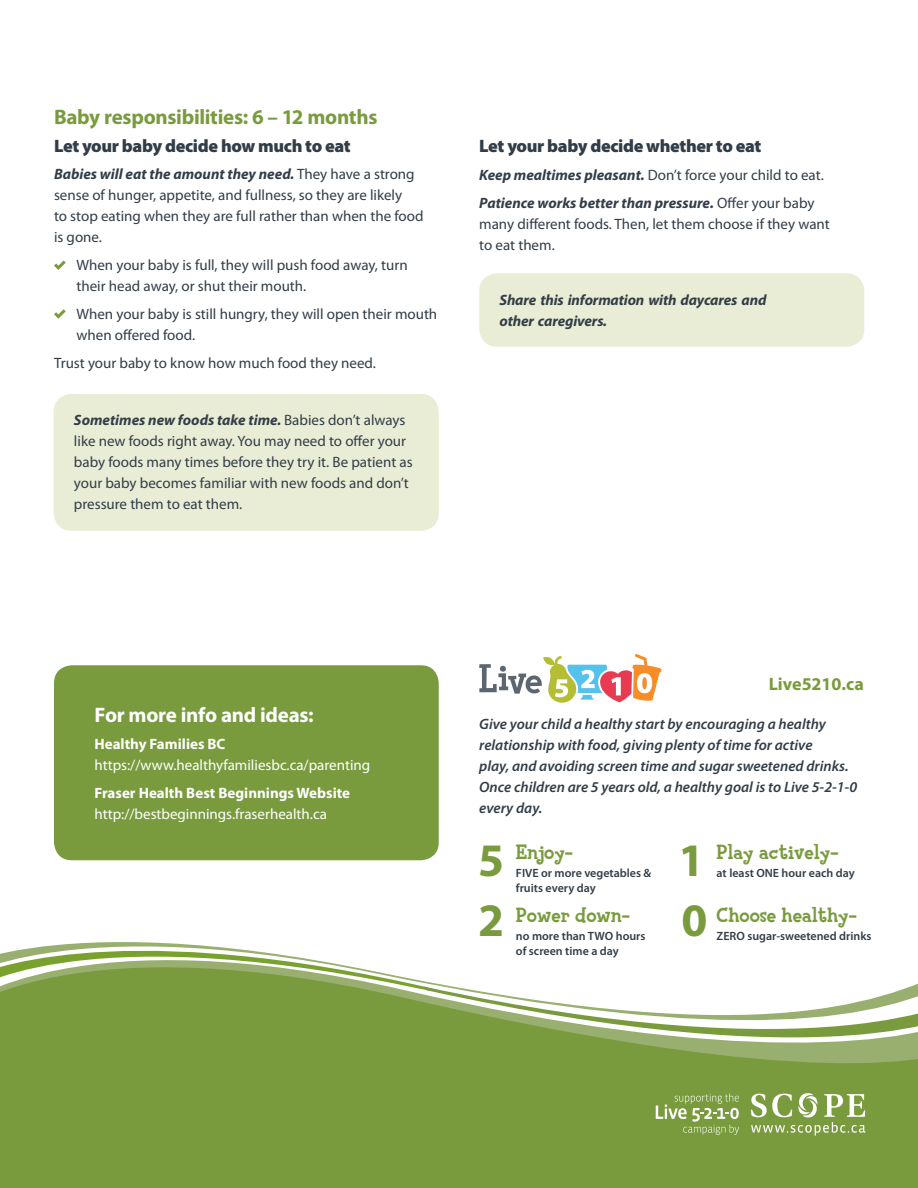
<style>
.page{position:relative;width:918px;height:1188px;background:#fff}
.page>*{position:absolute;margin:0;border:0;box-sizing:border-box;transform-origin:0 0}
.t1{font:700 46.8px/59.8px "Myriad Pro";color:#799b3d}
.t2{font:800 21px "Fink";color:#799b3d}
.t3{font:700 21px "Myriad Pro";letter-spacing:-.015em;color:#799b3d}
.t4{font:700 21px "Myriad Pro";letter-spacing:-.015em;color:#fff}
.t5{font:900 18px "Myriad Pro";letter-spacing:-.02em;color:#323d47}
.t6{font:700 18px "Myriad Pro";color:#799b3d}
.t7{font:15px/21px "Myriad Pro";color:#323d47}
.t8{font:italic 600 15px/21px "Myriad Pro";color:#323d47}
.t9{font:italic 700 15px/27.8px "Myriad Pro";letter-spacing:-.01em;color:#323d47}
.t10{font:15px "Myriad Pro";color:#fff}
.t11{font:700 15px "Myriad Pro";color:#fff}
.t12{font:600 12px/15px "Myriad Pro";color:#323d47}
.s1{font-weight:700;font-style:italic}
.s2{font-weight:400;font-style:normal}
</style>
<div class="page">
<div style="left:0;top:1050px;width:918px;height:138px;background:#799b3d"></div>
<svg style="left:0;top:982px;width:918px;height:68px;background:#85a44e"></svg>
<svg style="left:0;top:942px;width:430px;height:50px"></svg>
<svg style="left:424px;top:987px;width:494px;height:92px"></svg>
<svg style="left:751px;top:1093px;width:115px;height:42px;background:#9ab36d"></svg>
<svg style="left:656px;top:1093px;width:83px;height:42px;background:#8fab5d"></svg>
<div style="left:54px;top:665px;width:385px;height:195px;background:#799b3d;border-radius:18px"></div>
<svg style="left:54px;top:260px;width:12px;height:10px"></svg>
<svg style="left:54px;top:309px;width:12px;height:10px"></svg>
<div style="left:54px;top:394px;width:385px;height:137px;background:#eaedd6;border-radius:18px"></div>
<div style="left:479px;top:273px;width:385px;height:74px;background:#eaedd6;border-radius:18px"></div>
<svg style="left:479px;top:654px;width:183px;height:49px"></svg>
<h2 class="t3" style="left:54px;top:103px;width:325px">Baby responsibilities: 6 – 12 months</h2>
<p class="t5" style="left:54px;top:133px;width:298px">Let your baby decide how much to eat</p>
<p class="t7" style="left:54px;top:163px;width:371px"><span class="s1">Babies will eat the amount they need.</span> They have a strong sense of hunger, appetite, and fullness, so they are likely<br>to stop eating when they are full rather than when the food is gone.</p>
<p class="t7" style="left:76px;top:254px;width:333px">When your baby is full, they will push food away, turn their head away, or shut their mouth.</p>
<p class="t7" style="left:76px;top:303px;width:362px">When your baby is still hungry, they will open their mouth when offered food.</p>
<p class="t7" style="left:54px;top:352px;width:324px">Trust your baby to know how much food they need.</p>
<p class="t7" style="left:74px;top:410px;width:340px"><span class="s1">Sometimes new foods take time.</span> Babies don’t always like new foods right away. You may need to offer your baby foods many times before they try it. Be patient as your baby becomes familiar with new foods and don’t pressure them to eat them.</p>
<p class="t5" style="left:479px;top:134px;width:284px">Let your baby decide whether to eat</p>
<p class="t9" style="left:479px;top:160px;width:346px">Keep mealtimes pleasant. <span class="s2">Don’t force your child to eat.<br></span>Patience works better than pressure. <span class="s2">Offer your baby</span></p>
<p class="t7" style="left:479px;top:213px;width:352px">many different foods. Then, let them choose if they want to eat them.</p>
<p class="t9" style="left:500px;top:289px;width:268px;line-height:21px">Share this information with daycares and other caregivers.</p>
<h2 class="t4" style="left:94px;top:701px;width:221px">For more info and ideas:</h2>
<p class="t11" style="left:94px;top:734px;width:133px">Healthy Families BC</p>
<p class="t10" style="left:94px;top:756px;width:277px">https://www.healthyfamiliesbc.ca/parenting</p>
<p class="t11" style="left:94px;top:783px;width:257px">Fraser Health Best Beginnings Website</p>
<p class="t10" style="left:94px;top:805px;width:234px">http://bestbeginnings.fraserhealth.ca</p>
<p class="t6" style="left:769px;top:672px;width:97px">Live5210.ca</p>
<p class="t8" style="left:479px;top:713px;width:379px">Give your child a healthy start by encouraging a healthy relationship with food, giving plenty of time for active<br>play, and avoiding screen time and sugar sweetened drinks.<br>Once children are 5 years old, a healthy goal is to Live 5-2-1-0 every day.</p>
<h2 class="t2" style="left:516px;top:840px;width:59px">Enjoy–</h2>
<p class="t12" style="left:516px;top:865px;width:137px">FIVE or more vegetables &amp; fruits every day</p>
<h2 class="t2" style="left:717px;top:840px;width:123px">Play actively–</h2>
<p class="t12" style="left:717px;top:865px;width:140px">at least ONE hour each day</p>
<h2 class="t2" style="left:717px;top:903px;width:142px">Choose healthy–</h2>
<p class="t12" style="left:717px;top:929px;width:156px">ZERO sugar-sweetened drinks</p>
<h1 class="t1" style="left:478px;top:829px;width:27px">5<br>2</h1>
<h1 class="t1" style="left:678px;top:829px;width:30px">1<br>0</h1>
<h2 class="t2" style="left:516px;top:903px;width:116px">Power down–</h2>
<p class="t12" style="left:516px;top:929px;width:131px">no more than TWO hours of screen time a day</p>
</div>
